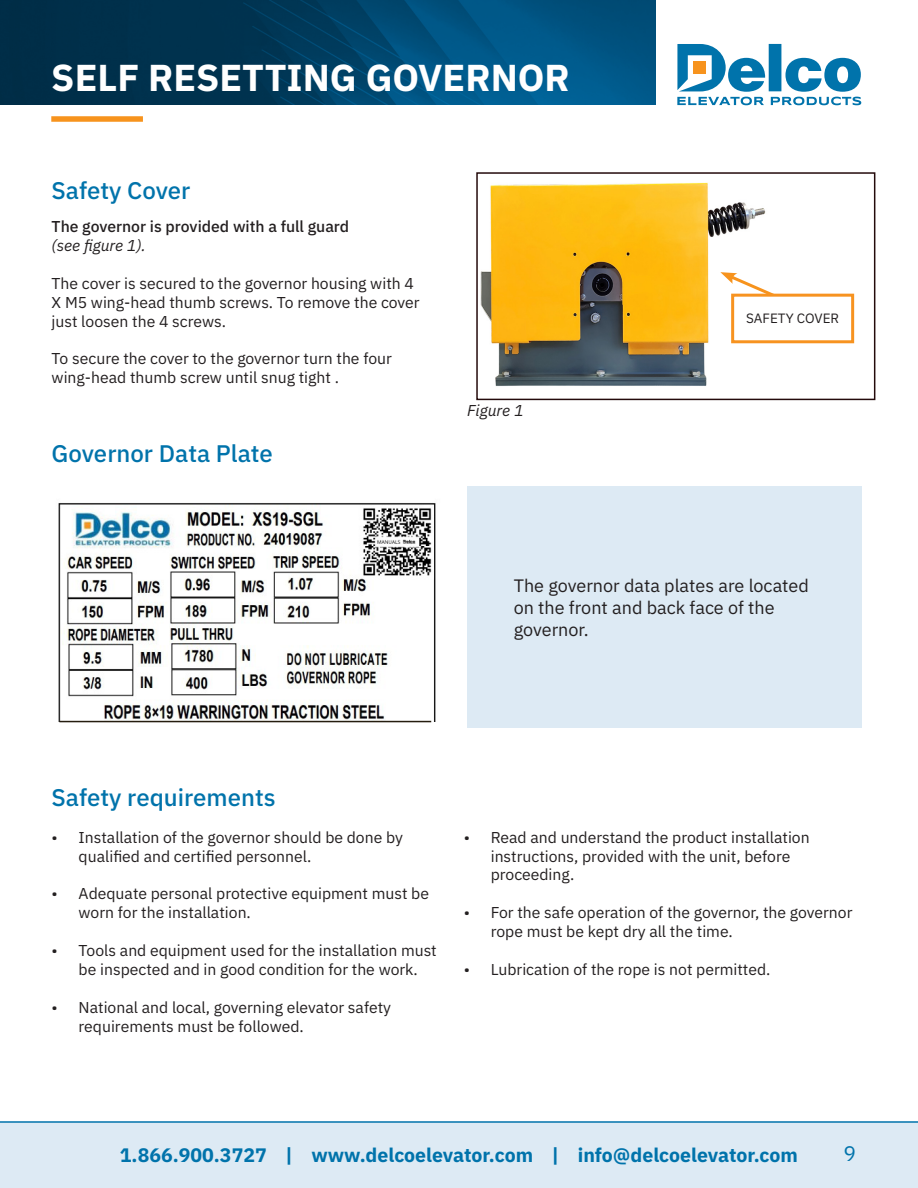
<style>
.page{position:relative;width:918px;height:1188px;background:#fff}
.page>*{position:absolute;margin:0;border:0;box-sizing:border-box;transform-origin:0 0}
.t1{font:700 37.5px "IBM Plex Sans";color:#fff}
.Paragraph_Style_1{font:500 24px "IBM Plex Sans";color:#0073ab}
.t2{font:21px "IBM Plex Sans";color:#0073ab}
.t3{font:700 19.5px "IBM Plex Sans";color:#0073ab}
.D_Text{font:18px/21.6px "IBM Plex Sans";color:#231f20}
.D_Text-2{font:15.75px/18.9px "IBM Plex Sans";color:#231f20}
.D_Text-3{font:500 15.75px "IBM Plex Sans";color:#231f20}
.D_Text-4{font:italic 15.75px "IBM Plex Sans";color:#231f20}
.D_Text-5{font:13.5px "IBM Plex Sans";color:#231f20}
</style>
<div class="page">
<svg style="left:677px;top:44px;width:184px;height:61px"></svg>
<svg style="left:0;top:0;width:656px;height:104px;background:#004267"></svg>
<div style="left:51px;top:116px;width:92px;height:6px;background:#f7931d"></div>
<div style="left:0;top:1123px;width:918px;height:65px;background:#ddeaf4"></div>
<hr style="left:0;top:1121px;width:918px;height:2px;background:#0073ab">
<div style="left:467px;top:486px;width:394px;height:242px;background:#ddeaf4"></div>
<img style="left:58px;top:503px;width:378px;height:219px">
<img style="left:480px;top:182px;width:300px;height:204px">
<div style="left:476px;top:172px;width:399px;height:228px;border:2px solid #240a0b"></div>
<svg style="left:720px;top:272px;width:66px;height:31px"></svg>
<div style="left:733px;top:295px;width:120px;height:47px;background:#fff"></div>
<div style="left:731px;top:294px;width:123px;height:49px;border:3px solid #f79320"></div>
<hr style="left:59px;top:721px;width:372px;height:1px;background:#251d0f">
<h1 class="t1" style="left:51px;top:48px;width:520px">SELF RESETTING GOVERNOR</h1>
<p class="Paragraph_Style_1" style="left:52px;top:172px;width:140px">Safety Cover</p>
<p class="D_Text-3" style="left:52px;top:214px;width:299px">The governor is provided with a full guard</p>
<p class="D_Text-4" style="left:52px;top:233px;width:96px">(see figure 1).</p>
<p class="D_Text-2" style="left:52px;top:273px;width:370px">The cover is secured to the governor housing with 4<br>X M5 wing-head thumb screws. To remove the cover just loosen the 4 screws.</p>
<p class="D_Text-2" style="left:52px;top:348px;width:342px">To secure the cover to the governor turn the four wing-head thumb screw until snug tight .</p>
<p class="Paragraph_Style_1" style="left:52px;top:435px;width:223px">Governor Data Plate</p>
<p class="D_Text-4" style="left:467px;top:398px;width:58px">Figure 1</p>
<p class="D_Text-5" style="left:746px;top:308px;width:95px">SAFETY COVER</p>
<p class="D_Text" style="left:514px;top:574px;width:297px">The governor data plates are located on the front and back face of the governor.</p>
<p class="Paragraph_Style_1" style="left:52px;top:779px;width:226px">Safety requirements</p>
<p class="D_Text-2" style="left:79px;top:826px;width:326px;text-indent:-27px">• Installation of the governor should be done by qualified and certified personnel.</p>
<p class="D_Text-2" style="left:79px;top:883px;width:352px;text-indent:-27px">• Adequate personal protective equipment must be worn for the installation.</p>
<p class="D_Text-2" style="left:52px;top:940px;width:387px;text-align:center">• Tools and equipment used for the installation must be inspected and in good condition for the work.</p>
<p class="D_Text-2" style="left:79px;top:996px;width:314px;text-indent:-27px">• National and local, governing elevator safety requirements must be followed.</p>
<p class="D_Text-2" style="left:491px;top:826px;width:320px;text-indent:-27px">• Read and understand the product installation instructions, provided with the unit, before proceeding.</p>
<p class="D_Text-2" style="left:491px;top:902px;width:363px;text-indent:-27px">• For the safe operation of the governor, the governor rope must be kept dry all the time.</p>
<p class="D_Text-2" style="left:464px;top:959px;width:306px">• Lubrication of the rope is not permitted.</p>
<p class="t3" style="left:120px;top:1140px;width:680px">1.866.900.3727 | www.delcoelevator.com | info@delcoelevator.com</p>
<h3 class="t2" style="left:843px;top:1137px;width:14px">9</h3>
</div>
